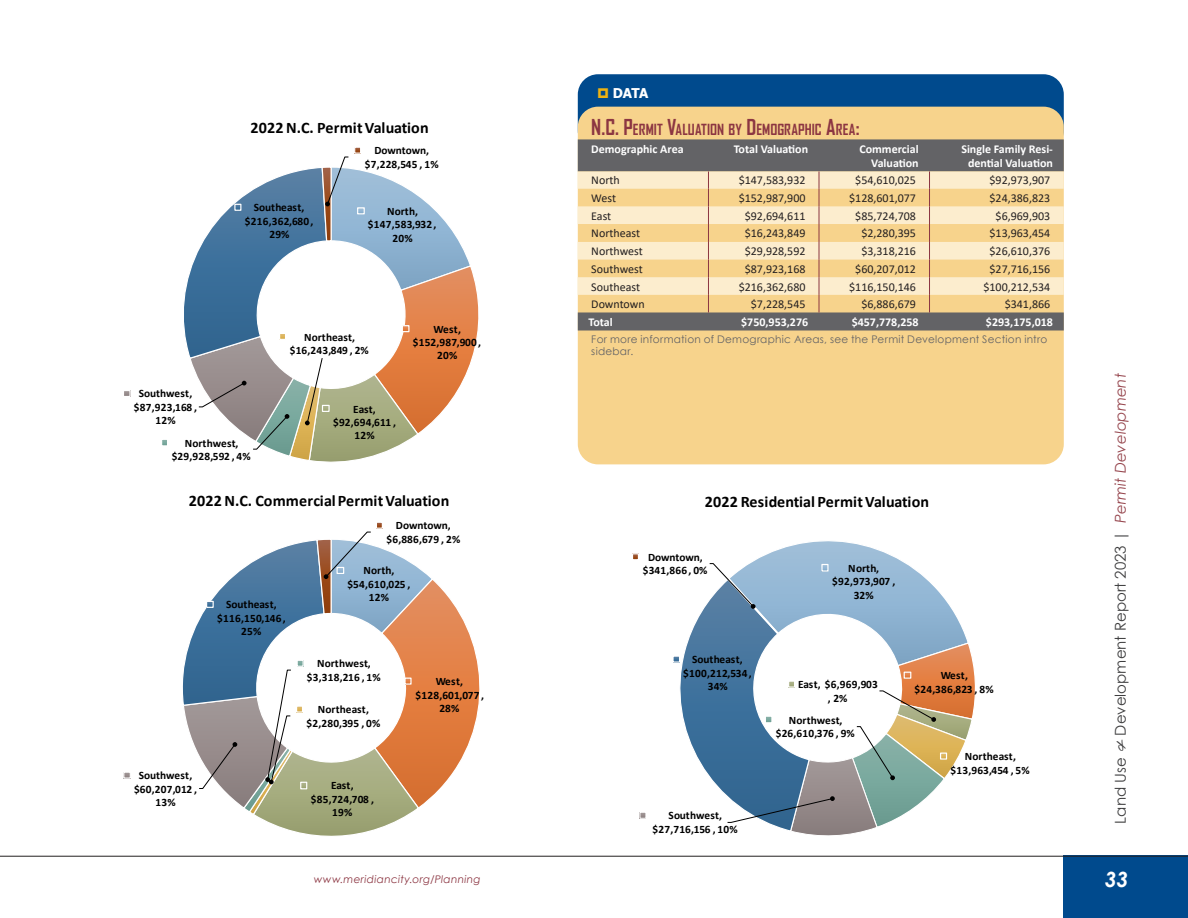
<style>
.page{position:relative;width:1188px;height:918px;background:#fff}
.page>*{position:absolute;margin:0;border:0;box-sizing:border-box;transform-origin:0 0}
.t1{font:italic 700 21px "Century Gothic";color:#fff}
.t2{font:700 16.05px "Calibri";letter-spacing:.01em;color:#000}
.t3{font:15px "Century Gothic";color:#3e3e3f}
.Heading_03_Table{font:700 14.7px "Agency FB";letter-spacing:.01em;color:#8c3642}
.t4{font:700 13.5px "Tahoma";color:#fff}
.Table_Text_Right{font:12px "Calibri";color:#231f20}
.Table_Header_Right{font:700 12px/14.4px "Calibri";color:#fff;text-align:right}
.Table_Text_Normal{font:12px "Calibri";color:#231f20}
.Table_Header{font:700 12px "Calibri";color:#fff}
.t5{font:700 11.25px/13.4px "Calibri";letter-spacing:.02em;color:#000;text-align:center}
.t6{font:700 11.25px/13.6px "Calibri";letter-spacing:-.01em;color:#000;text-align:center}
.t7{font:700 11.25px/13.6px "Calibri";color:#000;text-align:center}
.Footer_Data{font:10.5px/12.6px "Century Gothic";letter-spacing:.025em;color:#636366}
.t8{font:italic 10.5px "Century Gothic";letter-spacing:.03em;color:#8c3642}
.s1{font-size:21px}
.s2{font-family:"Vladimir Script";font-size:26.25px}
.s3{font-style:italic;color:#96464e}
</style>
<div class="page">
<svg style="left:125px;top:774px;width:4px;height:3px"></svg>
<div style="left:123px;top:772px;width:8px;height:7px;border:1px solid #fff"></div>
<svg style="left:182px;top:524px;width:298px;height:312px"></svg>
<div style="left:376px;top:522px;width:7px;height:7px;border:1px solid #fff"></div>
<div style="left:640px;top:812px;width:6px;height:7px;border:1px solid #fff"></div>
<svg style="left:674px;top:541px;width:301px;height:295px"></svg>
<div style="left:672px;top:656px;width:8px;height:7px;border:1px solid #fff"></div>
<div style="left:632px;top:553px;width:7px;height:7px;border:1px solid #fff"></div>
<svg style="left:125px;top:392px;width:4px;height:3px"></svg>
<div style="left:123px;top:390px;width:8px;height:7px;border:1px solid #fff"></div>
<svg style="left:162px;top:149px;width:317px;height:313px"></svg>
<div style="left:354px;top:147px;width:7px;height:7px;border:1px solid #fff"></div>
<div style="left:578px;top:74px;width:486px;height:77px;background:#004a8d;border-radius:20px"></div>
<div style="left:578px;top:107px;width:486px;height:357px;background:#f7d38c;border-radius:20px"></div>
<svg style="left:578px;top:139px;width:486px;height:192px;fill:#636366"></svg>
<svg style="left:578px;top:171px;width:486px;height:124px;fill:#fcedce"></svg>
<svg style="left:819px;top:171px;width:1px;height:141px"></svg>
<svg style="left:929px;top:171px;width:1px;height:141px"></svg>
<svg style="left:708px;top:171px;width:1px;height:141px"></svg>
<div style="left:1064px;top:856px;width:124px;height:62px;background:#004a8d"></div>
<hr style="left:0;top:856px;width:1188px;height:1px;background:#231f20">
<p class="t2" style="left:250px;top:116px;width:180px">2022 N.C. Permit Valuation</p>
<p class="t5" style="left:245px;top:201px;width:70px">Southeast, $216,362,680 ,<br>29%</p>
<p class="t6" style="left:365px;top:144px;width:75px">Downtown, $7,228,545 , 1%</p>
<p class="t5" style="left:368px;top:204px;width:70px">North, $147,583,932 ,<br>20%</p>
<p class="t5" style="left:134px;top:387px;width:65px">Southwest, $87,923,168 ,<br>12%</p>
<p class="t5" style="left:172px;top:436px;width:81px">Northwest, $29,928,592 , 4%</p>
<p class="t5" style="left:290px;top:330px;width:81px">Northeast, $16,243,849 , 2%</p>
<p class="t5" style="left:413px;top:322px;width:70px">West, $152,987,900 ,<br>20%</p>
<p class="t5" style="left:333px;top:402px;width:65px">East, $92,694,611 ,<br>12%</p>
<p class="t2" style="left:189px;top:489px;width:262px">2022 N.C. Commercial Permit Valuation</p>
<p class="t5" style="left:217px;top:598px;width:70px">Southeast, $116,150,146 ,<br>25%</p>
<p class="t5" style="left:134px;top:768px;width:65px">Southwest, $60,207,012 ,<br>13%</p>
<p class="t6" style="left:386px;top:519px;width:75px">Downtown, $6,886,679 , 2%</p>
<p class="t5" style="left:347px;top:564px;width:65px">North, $54,610,025 ,<br>12%</p>
<p class="t5" style="left:307px;top:656px;width:75px">Northwest, $3,318,216 , 1%</p>
<p class="t5" style="left:307px;top:702px;width:75px">Northeast, $2,280,395 , 0%</p>
<p class="t5" style="left:311px;top:779px;width:65px">East, $85,724,708 ,<br>19%</p>
<p class="t5" style="left:416px;top:674px;width:70px">West, $128,601,077 ,<br>28%</p>
<p class="t8" style="left:314px;top:872px;width:168px">www.meridiancity.org/Planning</p>
<p class="t4" style="left:613px;top:84px;width:37px">DATA</p>
<p class="Heading_03_Table" style="left:591px;top:120px;width:270px"><span class="s1">N.C. P</span>ERMIT <span class="s1">V</span>ALUATION BY <span class="s1">D</span>EMOGRAPHIC <span class="s1">A</span>REA<span class="s1">:</span></p>
<p class="Table_Header" style="left:591px;top:140px;width:94px">Demographic Area</p>
<p class="Table_Header_Right" style="left:734px;top:141px;width:76px">Total Valuation</p>
<p class="Table_Header_Right" style="left:859px;top:141px;width:61px">Commercial<br>Valuation</p>
<p class="Table_Header_Right" style="left:961px;top:141px;width:93px;text-align:center">Single Family Resi&shy;dential Valuation</p>
<p class="Table_Text_Normal" style="left:591px;top:172px;width:30px">North</p>
<p class="Table_Text_Right" style="left:739px;top:172px;width:68px">$147,583,932</p>
<p class="Table_Text_Right" style="left:855px;top:172px;width:62px">$54,610,025</p>
<p class="Table_Text_Right" style="left:990px;top:172px;width:62px">$92,973,907</p>
<p class="Table_Text_Normal" style="left:591px;top:190px;width:26px">West</p>
<p class="Table_Text_Right" style="left:739px;top:190px;width:68px">$152,987,900</p>
<p class="Table_Text_Right" style="left:849px;top:190px;width:68px">$128,601,077</p>
<p class="Table_Text_Right" style="left:990px;top:190px;width:62px">$24,386,823</p>
<p class="Table_Text_Normal" style="left:591px;top:207px;width:21px">East</p>
<p class="Table_Text_Right" style="left:745px;top:207px;width:62px">$92,694,611</p>
<p class="Table_Text_Right" style="left:855px;top:207px;width:62px">$85,724,708</p>
<p class="Table_Text_Right" style="left:996px;top:207px;width:56px">$6,969,903</p>
<p class="Table_Text_Normal" style="left:591px;top:225px;width:50px">Northeast</p>
<p class="Table_Text_Right" style="left:745px;top:225px;width:62px">$16,243,849</p>
<p class="Table_Text_Right" style="left:861px;top:225px;width:56px">$2,280,395</p>
<p class="Table_Text_Right" style="left:990px;top:225px;width:62px">$13,963,454</p>
<p class="Table_Text_Normal" style="left:591px;top:243px;width:53px">Northwest</p>
<p class="Table_Text_Right" style="left:745px;top:243px;width:62px">$29,928,592</p>
<p class="Table_Text_Right" style="left:861px;top:243px;width:56px">$3,318,216</p>
<p class="Table_Text_Right" style="left:990px;top:243px;width:62px">$26,610,376</p>
<p class="Table_Text_Normal" style="left:591px;top:261px;width:53px">Southwest</p>
<p class="Table_Text_Right" style="left:745px;top:261px;width:62px">$87,923,168</p>
<p class="Table_Text_Right" style="left:855px;top:261px;width:62px">$60,207,012</p>
<p class="Table_Text_Right" style="left:990px;top:261px;width:62px">$27,716,156</p>
<p class="Table_Text_Normal" style="left:591px;top:278px;width:50px">Southeast</p>
<p class="Table_Text_Right" style="left:739px;top:278px;width:68px">$216,362,680</p>
<p class="Table_Text_Right" style="left:849px;top:278px;width:68px">$116,150,146</p>
<p class="Table_Text_Right" style="left:983px;top:278px;width:68px">$100,212,534</p>
<p class="Table_Text_Normal" style="left:591px;top:296px;width:55px">Downtown</p>
<p class="Table_Text_Right" style="left:751px;top:296px;width:56px">$7,228,545</p>
<p class="Table_Text_Right" style="left:861px;top:296px;width:56px">$6,886,679</p>
<p class="Table_Text_Right" style="left:1005px;top:296px;width:47px">$341,866</p>
<p class="Table_Header" style="left:589px;top:313px;width:26px">Total</p>
<p class="Table_Header_Right" style="left:741px;top:314px;width:69px">$750,953,276</p>
<p class="Table_Header_Right" style="left:852px;top:314px;width:69px">$457,778,258</p>
<p class="Table_Header_Right" style="left:986px;top:314px;width:69px">$293,175,018</p>
<p class="Footer_Data" style="left:591px;top:332px;width:458px">For more information of Demographic Areas, see the Permit Development Section intro sidebar.</p>
<p class="t2" style="left:705px;top:490px;width:226px">2022 Residential Permit Valuation</p>
<p class="t7" style="left:643px;top:550px;width:66px">Downtown, $341,866 , 0%</p>
<p class="t5" style="left:683px;top:653px;width:70px">Southeast, $100,212,534 ,<br>34%</p>
<p class="t5" style="left:653px;top:809px;width:87px">Southwest, $27,716,156 , 10%</p>
<p class="t5" style="left:832px;top:561px;width:65px">North, $92,973,907 ,<br>32%</p>
<p class="t5" style="left:798px;top:677px;width:81px">East, $6,969,903 , 2%</p>
<p class="t5" style="left:776px;top:713px;width:81px">Northwest, $26,610,376 , 9%</p>
<p class="t5" style="left:914px;top:668px;width:81px">West, $24,386,823 , 8%</p>
<p class="t5" style="left:951px;top:749px;width:81px">Northeast, $13,963,454 , 5%</p>
<h3 class="t3" style="left:1110px;top:824px;width:452px;rotate:-90deg">Land Use <span class="s2">&amp;</span> Development Report 2023 | <span class="s3">Permit Development</span></h3>
<h1 class="t1" style="left:1105px;top:863px;width:25px">33</h1>
</div>
